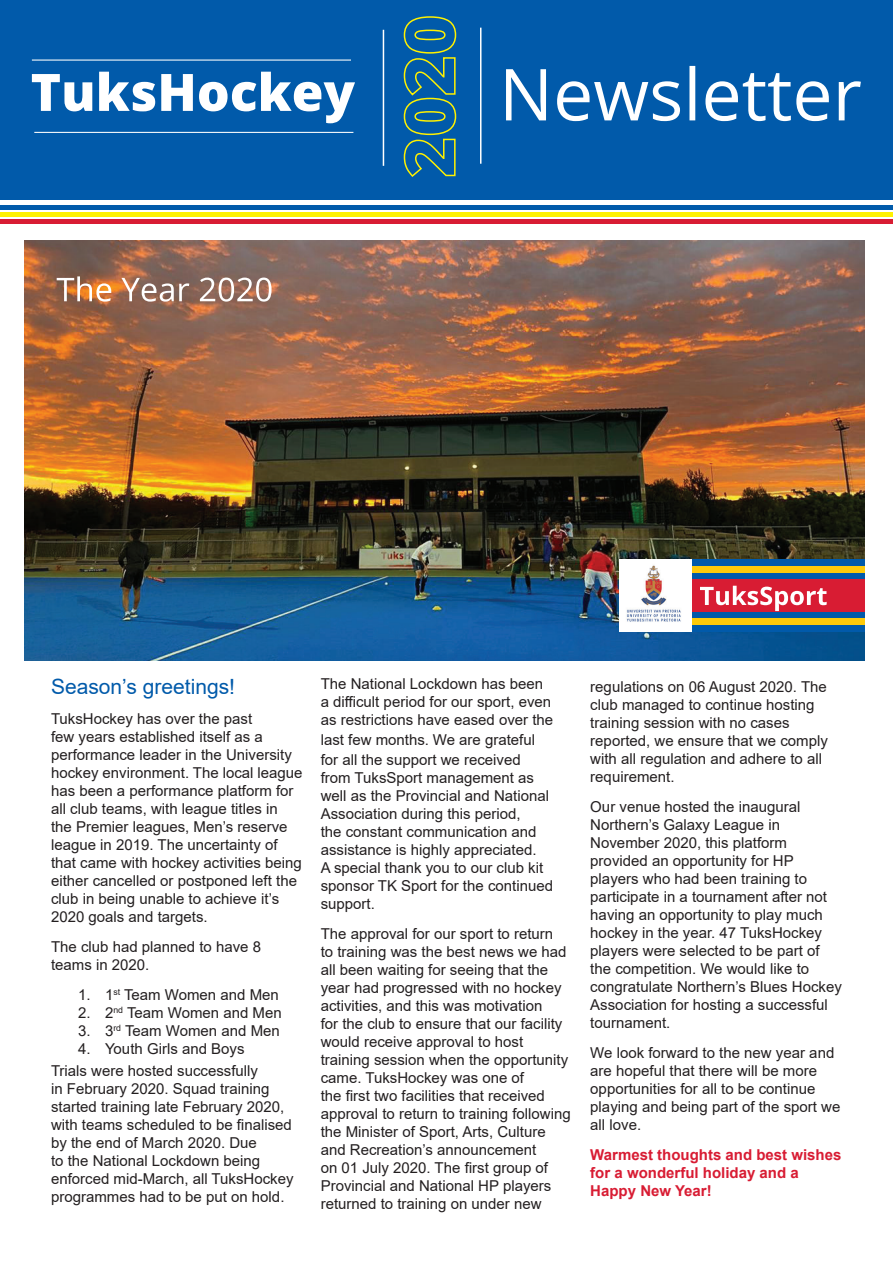
<style>
.page{position:relative;width:893px;height:1263px;background:#fff}
.page>*{position:absolute;margin:0;border:0;box-sizing:border-box;transform-origin:0 0}
.t1{font:21px "Arial";color:#015aaa}
.t2{font:15px/18px "Arial";color:#231f20}
.t3{font:700 15px/18px "Arial";color:#d81c33}
</style>
<div class="page">
<img style="left:24px;top:240px;width:841px;height:420px">
<div style="left:0;top:0;width:893px;height:200px;background:#015aaa"></div>
<div style="left:692px;top:579px;width:172px;height:33px;background:#d81c33"></div>
<div style="left:692px;top:573px;width:172px;height:6px;background:#015aaa"></div>
<div style="left:692px;top:612px;width:172px;height:7px;background:#015aaa"></div>
<div style="left:692px;top:559px;width:172px;height:7px;background:#015aaa"></div>
<div style="left:692px;top:566px;width:172px;height:7px;background:#feca0a"></div>
<div style="left:692px;top:619px;width:172px;height:6px;background:#feca0a"></div>
<div style="left:692px;top:625px;width:172px;height:7px;background:#015aaa"></div>
<svg style="left:700px;top:586px;width:127px;height:25px"></svg>
<div style="left:619px;top:559px;width:73px;height:73px;background:#fff"></div>
<img style="left:626px;top:565px;width:55px;height:57px">
<svg style="left:57px;top:276px;width:215px;height:26px"></svg>
<svg style="left:32px;top:72px;width:323px;height:51px"></svg>
<svg style="left:403px;top:16px;width:54px;height:161px"></svg>
<hr style="left:34px;top:132px;width:319px;height:1px;background:#fff">
<hr style="left:32px;top:60px;width:319px;height:1px;background:#fff">
<hr style="left:383px;top:30px;width:1px;height:136px;background:#fff">
<hr style="left:480px;top:28px;width:1px;height:136px;background:#fff">
<svg style="left:506px;top:66px;width:355px;height:55px"></svg>
<hr style="left:0;top:205px;width:893px;height:4px;background:#015aaa">
<hr style="left:0;top:212px;width:893px;height:4px;background:#fff101">
<hr style="left:0;top:219px;width:893px;height:4px;background:#d81c33">
<h1 class="t1" style="left:51px;top:672px;width:186px">Season’s greetings!</h1>
<p class="t2" style="left:51px;top:709px;width:253px">TuksHockey has over the past<br>few years established itself as a performance leader in the University hockey environment. The local league has been a performance platform for all club teams, with league titles in<br>the Premier leagues, Men’s reserve league in 2019. The uncertainty of that came with hockey activities being either cancelled or postponed left the club in being unable to achieve it’s 2020 goals and targets.</p>
<p class="t2" style="left:51px;top:937px;width:212px">The club had planned to have 8 teams in 2020.</p>
<p class="t2" style="left:78px;top:985px;width:202px">1. 1<sup>st</sup> Team Women and Men</p>
<p class="t2" style="left:78px;top:1003px;width:205px">2. 2<sup>nd</sup> Team Women and Men</p>
<p class="t2" style="left:78px;top:1021px;width:203px">3. 3<sup>rd</sup> Team Women and Men</p>
<p class="t2" style="left:51px;top:1037px;width:208px;line-height:22.2px;text-indent:27px">4. Youth Girls and Boys<br>Trials were hosted successfully</p>
<p class="t2" style="left:51px;top:1079px;width:244px">in February 2020. Squad training started training late February 2020, with teams scheduled to be finalised by the end of March 2020. Due<br>to the National Lockdown being enforced mid-March, all TuksHockey programmes had to be put on hold.</p>
<p class="t2" style="left:321px;top:675px;width:234px">The National Lockdown has been a difficult period for our sport, even as restrictions have eased over the</p>
<p class="t2" style="left:321px;top:730px;width:216px;line-height:19.8px">last few months. We are grateful for all the support we received</p>
<p class="t2" style="left:321px;top:768px;width:234px">from TuksSport management as well as the Provincial and National<br>Association during this period,<br>the constant communication and assistance is highly appreciated.<br>A special thank you to our club kit sponsor TK Sport for the continued support.</p>
<p class="t2" style="left:321px;top:924px;width:252px">The approval for our sport to return<br>to training was the best news we had all been waiting for seeing that the year had progressed with no hockey activities, and this was motivation<br>for the club to ensure that our facility would receive approval to host training session when the opportunity came. TuksHockey was one of<br>the first two facilities that received approval to return to training following the Minister of Sport, Arts, Culture and Recreation’s announcement<br>on 01 July 2020. The first group of Provincial and National HP players returned to training on under new</p>
<p class="t2" style="left:590px;top:678px;width:239px">regulations on 06 August 2020. The club managed to continue hosting training session with no cases reported, we ensure that we comply with all regulation and adhere to all requirement.</p>
<p class="t2" style="left:590px;top:798px;width:253px">Our venue hosted the inaugural<br>Northern’s Galaxy League in<br>November 2020, this platform provided an opportunity for HP players who had been training to participate in a tournament after not having an opportunity to play much hockey in the year. 47 TuksHockey players were selected to be part of the competition. We would like to congratulate Northern’s Blues Hockey<br>Association for hosting a successful tournament.</p>
<p class="t2" style="left:590px;top:1044px;width:252px">We look forward to the new year and are hopeful that there will be more opportunities for all to be continue playing and being part of the sport we all love.</p>
<p class="t3" style="left:590px;top:1146px;width:253px">Warmest thoughts and best wishes for a wonderful holiday and a<br>Happy New Year!</p>
</div>
